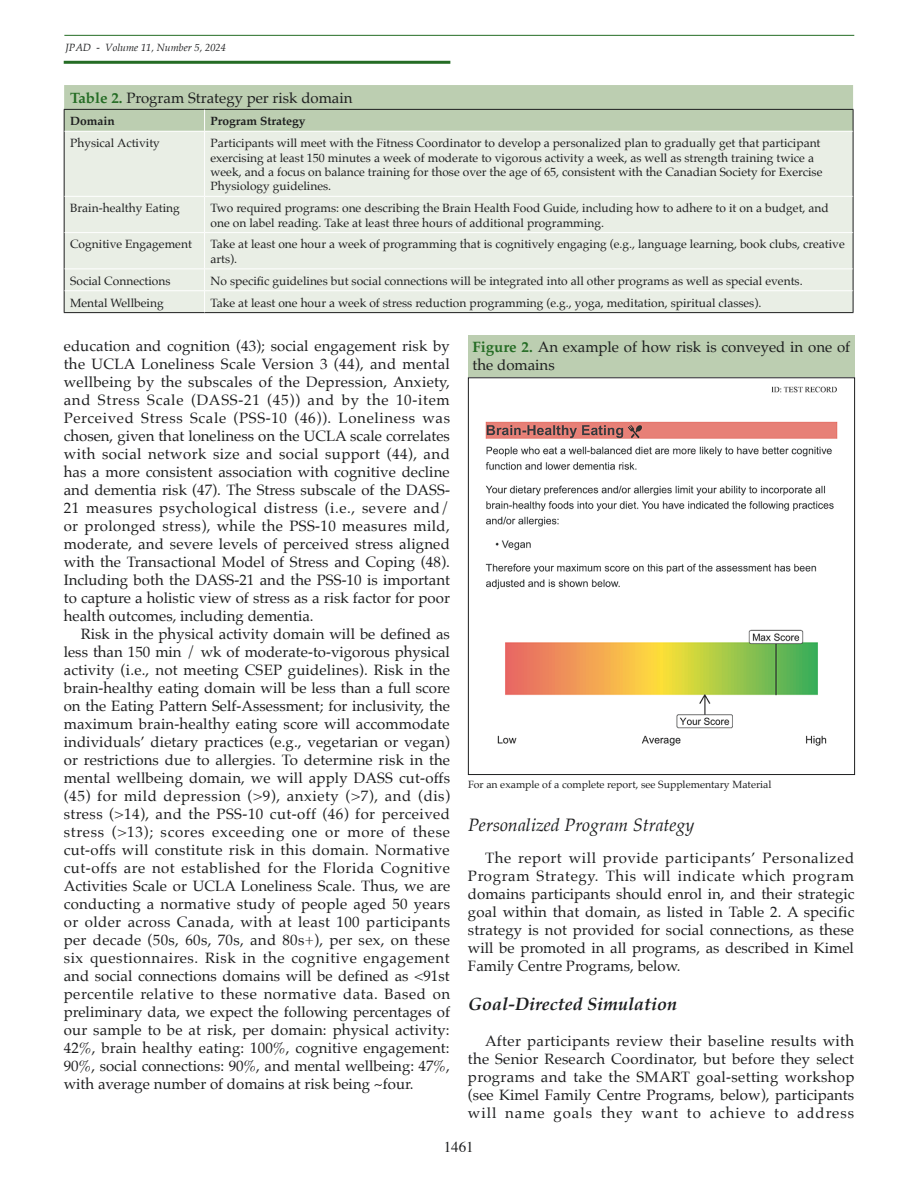
<style>
.page{position:relative;width:918px;height:1188px;background:#fff}
.page>*{position:absolute;margin:0;border:0;box-sizing:border-box;transform-origin:0 0}
.t1{font:italic 18px "Palatino";color:#1d1e1f}
.t2{font:italic 700 18px "Palatino";color:#1d1e1f}
.t3{font:15px/18px "Palatino";color:#1d1e1f;text-align:justify}
.t4{font:15px "Times";color:#1d1e1f}
.t5{font:12px/14.4px "Palatino";color:#1d1e1f}
.t6{font:12px "Palatino Roman 2";color:#1d1e1f}
.t7{font:700 12px "Palatino";color:#1d1e1f}
.t8{font:10.5px "Palatino";color:#1d1e1f}
.t9{font:italic 10.5px "Palatino";color:#1d1e1f}
.s1{font-weight:700;color:#246c24}
</style>
<div class="page">
<hr style="left:64px;top:35px;width:790px;height:1px;background:#246c24">
<hr style="left:64px;top:61px;width:386px;height:3px;background:#246c24">
<div style="left:65px;top:132px;width:788px;height:180px;background:#e9eee5"></div>
<hr style="left:64px;top:131px;width:1px;height:65px;background:#1d1e1f">
<hr style="left:853px;top:131px;width:1px;height:65px;background:#1d1e1f">
<hr style="left:64px;top:196px;width:1px;height:37px;background:#1d1e1f">
<hr style="left:853px;top:196px;width:1px;height:37px;background:#1d1e1f">
<hr style="left:64px;top:233px;width:1px;height:36px;background:#1d1e1f">
<hr style="left:853px;top:233px;width:1px;height:36px;background:#1d1e1f">
<svg style="left:64px;top:269px;width:1px;height:43px"></svg>
<svg style="left:853px;top:269px;width:1px;height:43px"></svg>
<hr style="left:64px;top:312px;width:141px;height:1px;background:#1d1e1f">
<hr style="left:205px;top:312px;width:648px;height:1px;background:#1d1e1f">
<div style="left:64px;top:85px;width:790px;height:46px;background:#bcceb1"></div>
<hr style="left:204px;top:132px;width:1px;height:64px;background:#fff">
<hr style="left:65px;top:196px;width:140px;height:1px;background:#fff">
<hr style="left:205px;top:196px;width:648px;height:1px;background:#fff">
<hr style="left:204px;top:197px;width:1px;height:35px;background:#fff">
<hr style="left:65px;top:232px;width:140px;height:1px;background:#fff">
<hr style="left:205px;top:232px;width:648px;height:1px;background:#fff">
<hr style="left:204px;top:233px;width:1px;height:35px;background:#fff">
<hr style="left:65px;top:268px;width:140px;height:1px;background:#fff">
<hr style="left:205px;top:268px;width:648px;height:1px;background:#fff">
<hr style="left:65px;top:290px;width:140px;height:1px;background:#fff">
<hr style="left:205px;top:290px;width:648px;height:1px;background:#fff">
<svg style="left:204px;top:269px;width:1px;height:43px"></svg>
<div style="left:468px;top:335px;width:387px;height:43px;background:#bcceb1"></div>
<img style="left:485px;top:386px;width:353px;height:360px">
<div style="left:468px;top:377px;width:387px;height:398px;border:1px solid #1d1e1f"></div>
<p class="t9" style="left:66px;top:38px;width:162px">JPAD - Volume 11, Number 5, 2024</p>
<p class="t3" style="left:70px;top:89px;width:284px"><span class="s1">Table 2.</span> Program Strategy per risk domain</p>
<p class="t7" style="left:70px;top:111px;width:46px">Domain</p>
<p class="t7" style="left:211px;top:111px;width:97px">Program Strategy</p>
<p class="t5" style="left:70px;top:136px;width:91px">Physical Activity</p>
<p class="t5" style="left:211px;top:136px;width:613px">Participants will meet with the Fitness Coordinator to develop a personalized plan to gradually get that participant exercising at least 150 minutes a week of moderate to vigorous activity a week, as well as strength training twice a week, and a focus on balance training for those over the age of 65, consistent with the Canadian Society for Exercise Physiology guidelines.</p>
<p class="t5" style="left:70px;top:201px;width:111px">Brain-healthy Eating</p>
<p class="t5" style="left:211px;top:201px;width:620px">Two required programs: one describing the Brain Health Food Guide, including how to adhere to it on a budget, and one on label reading. Take at least three hours of additional programming.</p>
<p class="t5" style="left:70px;top:237px;width:123px">Cognitive Engagement</p>
<p class="t5" style="left:211px;top:237px;width:636px">Take at least one hour a week of programming that is cognitively engaging (e.g., language learning, book clubs, creative arts).</p>
<p class="t5" style="left:70px;top:273px;width:102px">Social Connections</p>
<p class="t6" style="left:211px;top:271px;width:594px">No specific guidelines but social connections will be integrated into all other programs as well as special events.</p>
<p class="t5" style="left:70px;top:295px;width:95px">Mental Wellbeing</p>
<p class="t5" style="left:211px;top:295px;width:552px">Take at least one hour a week of stress reduction programming (e.g., yoga, meditation, spiritual classes).</p>
<p class="t3" style="left:473px;top:337px;width:379px"><span class="s1">Figure 2.</span> An example of how risk is conveyed in one of the domains</p>
<p class="t3" style="left:64px;top:337px;width:388px">education and cognition (43); social engagement risk by the UCLA Loneliness Scale Version 3 (44), and mental wellbeing by the subscales of the Depression, Anxiety, and Stress Scale (DASS-21 (45)) and by the 10-item Perceived Stress Scale (PSS-10 (46)). Loneliness was chosen, given that loneliness on the UCLA scale correlates with social network size and social support (44), and has a more consistent association with cognitive decline and dementia risk (47). The Stress subscale of the DASS-21 measures psychological distress (i.e., severe and/ or prolonged stress), while the PSS-10 measures mild, moderate, and severe levels of perceived stress aligned with the Transactional Model of Stress and Coping (48).<br>Including both the DASS-21 and the PSS-10 is important to capture a holistic view of stress as a risk factor for poor health outcomes, including dementia.</p>
<p class="t3" style="left:64px;top:625px;width:388px;text-indent:17px">Risk in the physical activity domain will be defined as less than 150 min / wk of moderate-to-vigorous physical activity (i.e., not meeting CSEP guidelines). Risk in the brain-healthy eating domain will be less than a full score on the Eating Pattern Self-Assessment; for inclusivity, the maximum brain-healthy eating score will accommodate individuals’ dietary practices (e.g., vegetarian or vegan) or restrictions due to allergies. To determine risk in the mental wellbeing domain, we will apply DASS cut-offs (45) for mild depression (&gt;9), anxiety (&gt;7), and (dis) stress (&gt;14), and the PSS-10 cut-off (46) for perceived stress (&gt;13); scores exceeding one or more of these cut-offs will constitute risk in this domain. Normative cut-offs are not established for the Florida Cognitive Activities Scale or UCLA Loneliness Scale. Thus, we are conducting a normative study of people aged 50 years or older across Canada, with at least 100 participants per decade (50s, 60s, 70s, and 80s+), per sex, on these six questionnaires. Risk in the cognitive engagement and social connections domains will be defined as &lt;91st percentile relative to these normative data. Based on preliminary data, we expect the following percentages of our sample to be at risk, per domain: physical activity:<br>42%, brain healthy eating: 100%, cognitive engagement:<br>90%, social connections: 90%, and mental wellbeing: 47%, with average number of domains at risk being ~four.</p>
<p class="t8" style="left:468px;top:775px;width:305px">For an example of a complete report, see Supplementary Material</p>
<p class="t1" style="left:468px;top:810px;width:228px">Personalized Program Strategy</p>
<p class="t3" style="left:468px;top:848px;width:388px;text-indent:17px">The report will provide participants’ Personalized Program Strategy. This will indicate which program domains participants should enrol in, and their strategic goal within that domain, as listed in Table 2. A specific strategy is not provided for social connections, as these will be promoted in all programs, as described in Kimel Family Centre Programs, below.</p>
<p class="t2" style="left:468px;top:989px;width:211px">Goal-Directed Simulation</p>
<p class="t3" style="left:468px;top:1032px;width:388px;text-indent:17px">After participants review their baseline results with the Senior Research Coordinator, but before they select programs and take the SMART goal-setting workshop (see Kimel Family Centre Programs, below), participants will name goals they want to achieve to address</p>
<p class="t4" style="left:444px;top:1132px;width:31px">1461</p>
</div>
